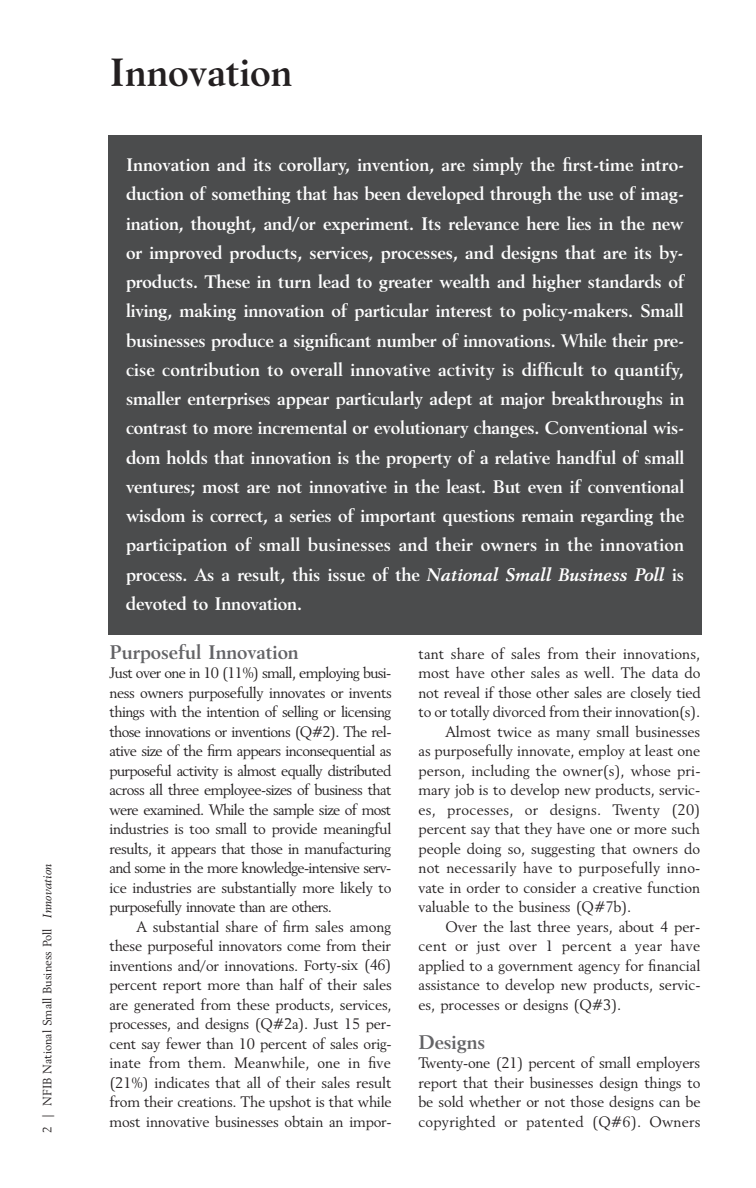
<style>
.page{position:relative;width:756px;height:1188px;background:#fff}
.page>*{position:absolute;margin:0;border:0;box-sizing:border-box;transform-origin:0 0}
.t1{font:700 39px "Revival 565 BT";color:#231f20}
.t2{font:700 19.5px "Revival 565 BT";letter-spacing:-.005em;color:#636366}
.t3{font:700 18px/29.2px "Revival 565 BT";letter-spacing:-.01em;color:#fff;text-align:justify}
.t4{font:15px/19.5px "Revival 565 BT";letter-spacing:-.005em;color:#231f20;text-align:justify}
.t5{font:15px "Revival 565 BT";letter-spacing:.015em;color:#231f20}
.t6{font:12px "Revival 565 BT";color:#231f20}
.s1{font-style:italic}
</style>
<div class="page">
<div style="left:108px;top:135px;width:594px;height:499px;background:#4b4c4d"></div>
<p class="t6" style="left:42px;top:1132px;width:270px;rotate:-90deg">2 | NFIB National Small Business Poll <span class="s1">Innovation</span></p>
<h1 class="t1" style="left:110px;top:56px;width:185px">Innovation</h1>
<p class="t3" style="left:126px;top:151px;width:560px">Innovation and its corollary, invention, are simply the first-time intro&shy;duction of something that has been developed through the use of imag&shy;ination, thought, and/or experiment. Its relevance here lies in the new or improved products, services, processes, and designs that are its by&shy;products. These in turn lead to greater wealth and higher standards of living, making innovation of particular interest to policy-makers. Small businesses produce a significant number of innovations. While their pre&shy;cise contribution to overall innovative activity is difficult to quantify, smaller enterprises appear particularly adept at major breakthroughs in contrast to more incremental or evolutionary changes. Conventional wis&shy;dom holds that innovation is the property of a relative handful of small ventures; most are not innovative in the least. But even if conventional wisdom is correct, a series of important questions remain regarding the participation of small businesses and their owners in the innovation process. As a result, this issue of the <span class="s1">National Small Business Poll</span> is devoted to Innovation.</p>
<h2 class="t2" style="left:110px;top:643px;width:191px">Purposeful Innovation</h2>
<p class="t4" style="left:110px;top:664px;width:284px">Just over one in 10 (11%) small, employing busi&shy;ness owners purposefully innovates or invents things with the intention of selling or licensing those innovations or inventions (Q#2). The rel&shy;ative size of the firm appears inconsequential as purposeful activity is almost equally distributed across all three employee-sizes of business that were examined. While the sample size of most industries is too small to provide meaningful results, it appears that those in manufacturing and some in the more knowledge-intensive serv&shy;ice industries are substantially more likely to purposefully innovate than are others.</p>
<p class="t4" style="left:110px;top:918px;width:284px;text-indent:27px">A substantial share of firm sales among these purposeful innovators come from their inventions and/or innovations. Forty-six (46) percent report more than half of their sales are generated from these products, services, processes, and designs (Q#2a). Just 15 per&shy;cent say fewer than 10 percent of sales orig&shy;inate from them. Meanwhile, one in five (21%) indicates that all of their sales result from their creations. The upshot is that while most innovative businesses obtain an impor-</p>
<p class="t4" style="left:419px;top:645px;width:283px">tant share of sales from their innovations,</p>
<p class="t4" style="left:419px;top:664px;width:284px">most have other sales as well. The data do</p>
<p class="t4" style="left:419px;top:684px;width:284px">not reveal if those other sales are closely tied</p>
<p class="t4" style="left:419px;top:703px;width:283px">to or totally divorced from their innovation(s).</p>
<p class="t4" style="left:446px;top:723px;width:256px">Almost twice as many small businesses</p>
<p class="t4" style="left:419px;top:742px;width:283px">as purposefully innovate, employ at least one</p>
<p class="t4" style="left:419px;top:762px;width:284px">person, including the owner(s), whose pri-</p>
<p class="t4" style="left:419px;top:781px;width:283px">mary job is to develop new products, servic-</p>
<p class="t5" style="left:419px;top:803px;width:283px">es, processes, or designs. Twenty (20)</p>
<p class="t4" style="left:419px;top:820px;width:283px">percent say that they have one or more such</p>
<p class="t4" style="left:419px;top:840px;width:283px">people doing so, suggesting that owners do</p>
<p class="t5" style="left:419px;top:861px;width:283px">not necessarily have to purposefully inno-</p>
<p class="t4" style="left:419px;top:879px;width:283px">vate in order to consider a creative function</p>
<p class="t4" style="left:419px;top:898px;width:214px">valuable to the business (Q#7b).</p>
<p class="t4" style="left:446px;top:918px;width:256px">Over the last three years, about 4 per-</p>
<p class="t5" style="left:419px;top:939px;width:283px">cent or just over 1 percent a year have</p>
<p class="t4" style="left:419px;top:957px;width:283px">applied to a government agency for financial</p>
<p class="t4" style="left:419px;top:976px;width:283px">assistance to develop new products, servic-</p>
<p class="t4" style="left:419px;top:996px;width:204px">es, processes or designs (Q#3).</p>
<h2 class="t2" style="left:418px;top:1033px;width:68px">Designs</h2>
<p class="t4" style="left:418px;top:1054px;width:284px">Twenty-one (21) percent of small employers report that their businesses design things to be sold whether or not those designs can be copyrighted or patented (Q#6). Owners</p>
</div>
